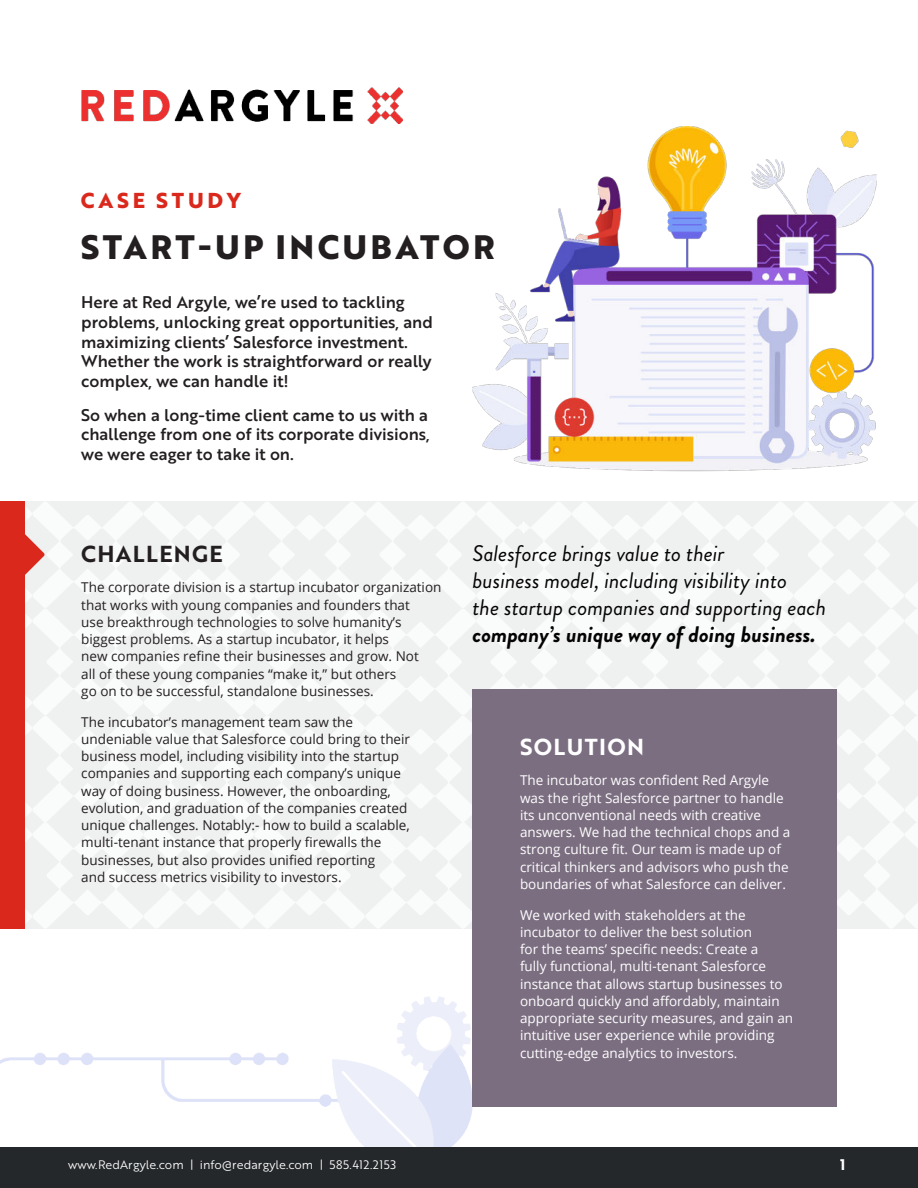
<style>
.page{position:relative;width:918px;height:1188px;background:#fff}
.page>*{position:absolute;margin:0;border:0;box-sizing:border-box;transform-origin:0 0}
.t1{font:700 33px "Brother 1816 Extra";letter-spacing:.1em;color:#231f20}
.t2{font:italic 22.5px/27px "Brandon Grotesque";color:#040503}
.t3{font:italic 700 22.5px "Brandon Grotesque";color:#040503}
.t4{font:22.5px "Brother 1816 Bold";letter-spacing:.06em;color:#231f20}
.t5{font:22.5px "Brother 1816 Bold";letter-spacing:.06em;color:#fff}
.t6{font:700 21px "Brother 1816 Extra";letter-spacing:.18em;color:#da291c}
.t7{font:16.5px/19.8px "Brother 1816 Medium";color:#231f20}
.t8{font:15px "Brother 1816 Bold";color:#fff}
.t9{font:13.5px/17.2px "Open Sans";color:#231f20}
.t10{font:13.5px/17.2px "Open Sans";color:#fff}
.t11{font:12px "Brother 1816 Book";color:#fff}
</style>
<div class="page">
<img style="left:0;top:997px;width:472px;height:150px">
<img style="left:473px;top:127px;width:403px;height:345px">
<img style="left:82px;top:88px;width:321px;height:35px">
<svg style="left:0;top:501px;width:918px;height:428px"></svg>
<div style="left:0;top:1147px;width:918px;height:41px;background:#25282a"></div>
<div style="left:473px;top:689px;width:364px;height:418px;background:#7b6e81"></div>
<h3 class="t6" style="left:81px;top:189px;width:161px">CASE STUDY</h3>
<h1 class="t1" style="left:81px;top:229px;width:415px">START-UP INCUBATOR</h1>
<p class="t7" style="left:81px;top:294px;width:353px">Here at Red Argyle, we’re used to tackling problems, unlocking great opportunities, and maximizing clients’ Salesforce investment.<br>Whether the work is straightforward or really complex, we can handle it!</p>
<p class="t7" style="left:81px;top:406px;width:350px;text-align:justify">So when a long-time client came to us with a challenge from one of its corporate divisions, we were eager to take it on.</p>
<h2 class="t4" style="left:81px;top:541px;width:143px">CHALLENGE</h2>
<p class="t9" style="left:81px;top:580px;width:362px">The corporate division is a startup incubator organization that works with young companies and founders that<br>use breakthrough technologies to solve humanity’s biggest problems. As a startup incubator, it helps<br>new companies refine their businesses and grow. Not<br>all of these young companies “make it,” but others<br>go on to be successful, standalone businesses.</p>
<p class="t9" style="left:81px;top:714px;width:330px">The incubator’s management team saw the undeniable value that Salesforce could bring to their business model, including visibility into the startup companies and supporting each company’s unique way of doing business. However, the onboarding, evolution, and graduation of the companies created unique challenges. Notably:- how to build a scalable, multi-tenant instance that properly firewalls the businesses, but also provides unified reporting<br>and success metrics visibility to investors.</p>
<h2 class="t2" style="left:472px;top:543px;width:355px">Salesforce brings value to their<br>business model, including visibility into<br>the startup companies and supporting each</h2>
<h2 class="t3" style="left:472px;top:626px;width:345px">company’s unique way of doing business.</h2>
<h2 class="t5" style="left:520px;top:734px;width:126px">SOLUTION</h2>
<p class="t10" style="left:520px;top:772px;width:272px">The incubator was confident Red Argyle was the right Salesforce partner to handle its unconventional needs with creative answers. We had the technical chops and a strong culture fit. Our team is made up of critical thinkers and advisors who push the boundaries of what Salesforce can deliver.</p>
<p class="t10" style="left:520px;top:907px;width:275px">We worked with stakeholders at the incubator to deliver the best solution<br>for the teams’ specific needs: Create a<br>fully functional, multi-tenant Salesforce instance that allows startup businesses to onboard quickly and affordably, maintain appropriate security measures, and gain an intuitive user experience while providing cutting-edge analytics to investors.</p>
<p class="t11" style="left:68px;top:1160px;width:329px">www.RedArgyle.com | info@redargyle.com | 585.412.2153</p>
<p class="t8" style="left:840px;top:1156px;width:7px">1</p>
</div>
